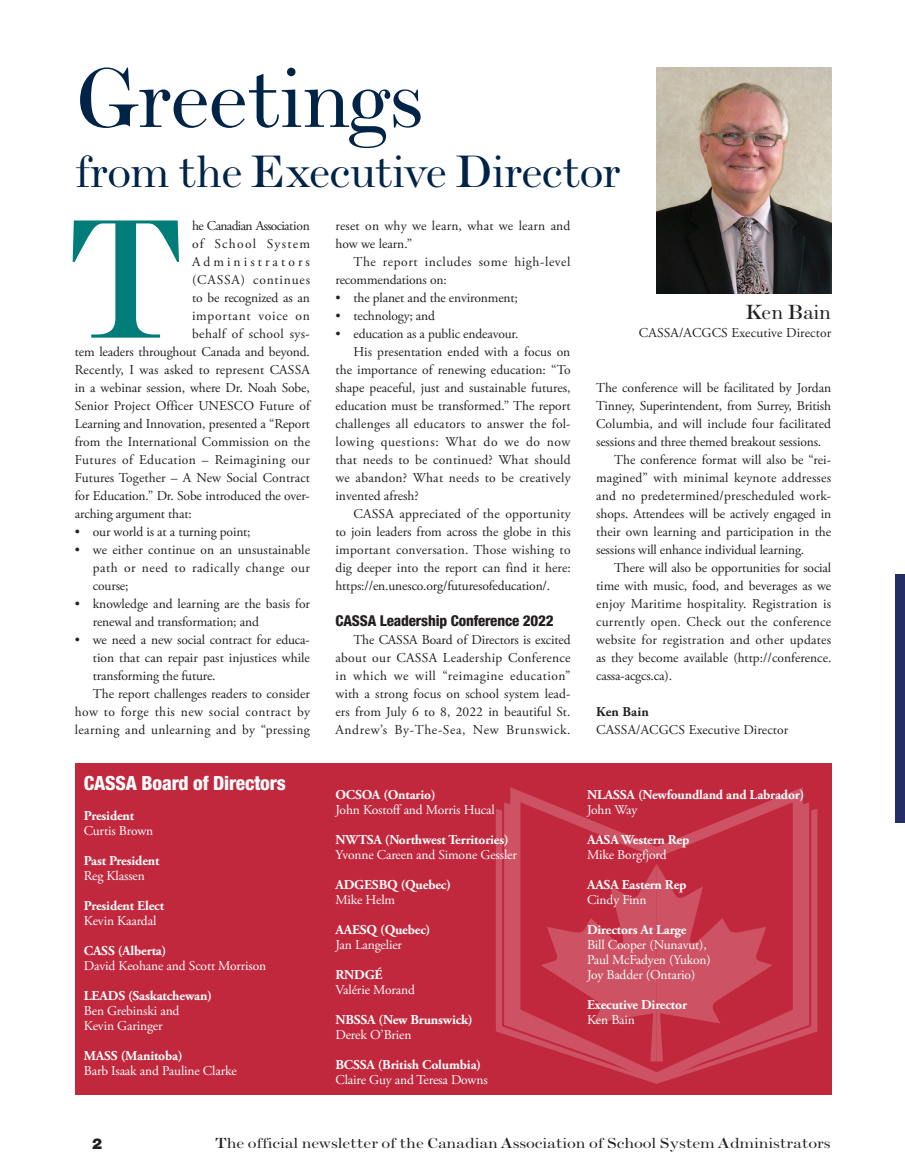
<style>
.page{position:relative;width:905px;height:1175px;background:#fff}
.page>*{position:absolute;margin:0;border:0;box-sizing:border-box;transform-origin:0 0}
.t1{font:173.7px "Scotch Roman";color:#007d79}
.feature_head{font:87px "Scotch Roman";letter-spacing:-.02em;color:#002447}
.feature_head-2{font:46.5px "Scotch Roman";letter-spacing:-.02em;color:#002447}
.message_names{font:21px "Scotch Roman";letter-spacing:-.01em;color:#231f20}
.t2{font:800 condensed 19.5px "Helvetica Neue";letter-spacing:-.01em;color:#fff}
.t3{font:15px "Scotch Roman";letter-spacing:-.01em;color:#231f20;scale:1.15 1}
.subheads{font:800 condensed 15px "Helvetica Neue";letter-spacing:-.01em;color:#231f20}
.t4{font:900 15px "Helvetica Neue";color:#231f20}
.t5{font:13.5px/18px "Adobe Garamond Pro";color:#231f20;text-align:justify}
.t6{font:13.5px/15px "Adobe Garamond Pro";letter-spacing:-.01em;color:#fff}
.t7{font:700 13.5px "Adobe Garamond Pro";letter-spacing:-.01em;color:#fff}
.t8{font:13.5px "Adobe Garamond Pro";letter-spacing:.03em;color:#231f20}
.t9{font:13.5px/18px "Adobe Garamond Pro";letter-spacing:.045em;color:#231f20}
.t10{font:13.5px "Adobe Garamond Pro";letter-spacing:-.05em;color:#231f20}
.t11{font:13.5px "Adobe Garamond Pro";letter-spacing:.06em;color:#231f20}
.t12{font:13.5px "Adobe Garamond Pro";letter-spacing:.055em;color:#231f20}
.t13{font:13.5px "Adobe Garamond Pro";letter-spacing:.095em;color:#231f20}
.t14{font:13.5px "Adobe Garamond Pro";letter-spacing:.23em;color:#231f20}
.t15{font:700 13.5px "Adobe Garamond Pro";letter-spacing:.01em;color:#231f20}
</style>
<div class="page">
<div style="left:896px;top:573px;width:8px;height:249px;background:#242d64"></div>
<div style="left:75px;top:763px;width:756px;height:331px;background:#c1283d"></div>
<svg style="left:496px;top:802px;width:321px;height:234px;fill:#cd5263"></svg>
<svg style="left:510px;top:787px;width:293px;height:296px"></svg>
<svg style="left:540px;top:863px;width:232px;height:198px"></svg>
<img style="left:656px;top:68px;width:175px;height:225px">
<p class="feature_head" style="left:75px;top:47px;width:350px">Greetings</p>
<p class="feature_head-2" style="left:75px;top:144px;width:547px">from the Executive Director</p>
<p class="t10" style="left:192px;top:217px;width:119px">he Canadian Association</p>
<p class="t13" style="left:192px;top:235px;width:119px">of School System</p>
<p class="t14" style="left:192px;top:253px;width:119px">Administrators</p>
<p class="t11" style="left:192px;top:271px;width:119px">(CASSA) continues</p>
<p class="t5" style="left:192px;top:289px;width:119px">to be recognized as an</p>
<p class="t12" style="left:192px;top:307px;width:119px">important voice on</p>
<p class="t8" style="left:192px;top:325px;width:119px">behalf of school sys-</p>
<p class="t5" style="left:75px;top:343px;width:236px">tem leaders throughout Canada and beyond.</p>
<p class="t5" style="left:75px;top:361px;width:236px">Recently, I was asked to represent CASSA</p>
<p class="t5" style="left:75px;top:379px;width:236px">in a webinar session, where Dr. Noah Sobe,</p>
<p class="t5" style="left:75px;top:397px;width:237px">Senior Project Officer UNESCO Future of</p>
<p class="t5" style="left:75px;top:415px;width:237px">Learning and Innovation, presented a “Report</p>
<p class="t5" style="left:75px;top:433px;width:237px">from the International Commission on the</p>
<p class="t8" style="left:75px;top:451px;width:237px">Futures of Education – Reimagining our</p>
<p class="t5" style="left:75px;top:469px;width:237px">Futures Together – A New Social Contract</p>
<p class="t5" style="left:75px;top:487px;width:237px">for Education.” Dr. Sobe introduced the over-</p>
<p class="t5" style="left:75px;top:505px;width:118px">arching argument that:</p>
<p class="t5" style="left:75px;top:523px;width:177px">• our world is at a turning point;</p>
<p class="t5" style="left:93px;top:541px;width:219px;text-indent:-18px">• we either continue on an unsustainable path or need to radically change our course;</p>
<p class="t5" style="left:93px;top:595px;width:219px;text-indent:-18px">• knowledge and learning are the basis for renewal and transformation; and</p>
<p class="t5" style="left:93px;top:631px;width:219px;text-indent:-18px">• we need a new social contract for educa&shy;tion that can repair past injustices while transforming the future.</p>
<p class="t5" style="left:75px;top:685px;width:237px;text-indent:18px">The report challenges readers to consider how to forge this new social contract by learning and unlearning and by “pressing</p>
<p class="t1" style="left:66px;top:179px;width:121px">T</p>
<p class="t2" style="left:84px;top:770px;width:203px">CASSA Board of Directors</p>
<p class="t7" style="left:84px;top:807px;width:52px">President</p>
<p class="t6" style="left:84px;top:823px;width:71px">Curtis Brown</p>
<p class="t7" style="left:84px;top:852px;width:77px">Past President</p>
<p class="t6" style="left:84px;top:868px;width:62px">Reg Klassen</p>
<p class="t7" style="left:84px;top:897px;width:82px">President Elect</p>
<p class="t6" style="left:84px;top:913px;width:74px">Kevin Kaardal</p>
<p class="t7" style="left:84px;top:942px;width:84px">CASS (Alberta)</p>
<p class="t6" style="left:84px;top:958px;width:184px">David Keohane and Scott Morrison</p>
<p class="t7" style="left:84px;top:987px;width:130px">LEADS (Saskatchewan)</p>
<p class="t6" style="left:84px;top:1003px;width:97px">Ben Grebinski and<br>Kevin Garinger</p>
<p class="t7" style="left:84px;top:1047px;width:100px">MASS (Manitoba)</p>
<p class="t6" style="left:84px;top:1063px;width:154px">Barb Isaak and Pauline Clarke</p>
<p class="t5" style="left:335px;top:217px;width:236px">reset on why we learn, what we learn and how we learn.”</p>
<p class="t9" style="left:335px;top:253px;width:236px;text-indent:18px">The report includes some high-level recommendations on:</p>
<p class="t5" style="left:335px;top:289px;width:184px">• the planet and the environment;</p>
<p class="t5" style="left:335px;top:307px;width:101px">• technology; and</p>
<p class="t5" style="left:335px;top:325px;width:184px">• education as a public endeavour.</p>
<p class="t5" style="left:335px;top:343px;width:237px;text-indent:18px">His presentation ended with a focus on the importance of renewing education: “To shape peaceful, just and sustainable futures, education must be transformed.” The report challenges all educators to answer the fol&shy;lowing questions: What do we do now that needs to be continued? What should we abandon? What needs to be creatively invented afresh?</p>
<p class="t5" style="left:335px;top:505px;width:237px;text-indent:18px">CASSA appreciated of the opportunity to join leaders from across the globe in this important conversation. Those wishing to dig deeper into the report can find it here: https://en.unesco.org/futuresofeducation/.</p>
<p class="subheads" style="left:335px;top:611px;width:220px">CASSA Leadership Conference 2022</p>
<p class="t5" style="left:335px;top:631px;width:237px;text-indent:18px">The CASSA Board of Directors is excited about our CASSA Leadership Conference in which we will “reimagine education” with a strong focus on school system lead&shy;ers from July 6 to 8, 2022 in beautiful St.<br>Andrew’s By-The-Sea, New Brunswick.</p>
<p class="message_names" style="left:744px;top:300px;width:88px">Ken Bain</p>
<p class="t5" style="left:639px;top:324px;width:194px">CASSA/ACGCS Executive Director</p>
<p class="t5" style="left:596px;top:379px;width:236px">The conference will be facilitated by Jordan Tinney, Superintendent, from Surrey, British Columbia, and will include four facilitated sessions and three themed breakout sessions.</p>
<p class="t5" style="left:596px;top:451px;width:237px;text-indent:18px">The conference format will also be “rei&shy;magined” with minimal keynote addresses and no predetermined/prescheduled work&shy;shops. Attendees will be actively engaged in their own learning and participation in the sessions will enhance individual learning.</p>
<p class="t5" style="left:596px;top:559px;width:237px;text-indent:18px">There will also be opportunities for social time with music, food, and beverages as we enjoy Maritime hospitality. Registration is currently open. Check out the conference website for registration and other updates as they become available (http://conference. cassa-acgcs.ca).</p>
<p class="t15" style="left:596px;top:703px;width:54px">Ken Bain</p>
<p class="t5" style="left:596px;top:721px;width:194px">CASSA/ACGCS Executive Director</p>
<p class="t7" style="left:335px;top:786px;width:102px">OCSOA (Ontario)</p>
<p class="t6" style="left:335px;top:802px;width:161px">John Kostoff and Morris Hucal</p>
<p class="t7" style="left:335px;top:831px;width:175px">NWTSA (Northwest Territories)</p>
<p class="t6" style="left:335px;top:847px;width:183px">Yvonne Careen and Simone Gessler</p>
<p class="t7" style="left:335px;top:876px;width:117px">ADGESBQ (Quebec)</p>
<p class="t6" style="left:335px;top:892px;width:61px">Mike Helm</p>
<p class="t7" style="left:335px;top:921px;width:97px">AAESQ (Quebec)</p>
<p class="t6" style="left:335px;top:937px;width:68px">Jan Langelier</p>
<p class="t7" style="left:335px;top:966px;width:49px">RNDGÉ</p>
<p class="t6" style="left:335px;top:982px;width:81px">Valérie Morand</p>
<p class="t7" style="left:335px;top:1011px;width:139px">NBSSA (New Brunswick)</p>
<p class="t6" style="left:335px;top:1027px;width:78px">Derek O’Brien</p>
<p class="t7" style="left:335px;top:1056px;width:147px">BCSSA (British Columbia)</p>
<p class="t6" style="left:335px;top:1072px;width:154px">Claire Guy and Teresa Downs</p>
<p class="t7" style="left:587px;top:786px;width:219px">NLASSA (Newfoundland and Labrador)</p>
<p class="t6" style="left:587px;top:802px;width:52px">John Way</p>
<p class="t7" style="left:587px;top:831px;width:104px">AASA Western Rep</p>
<p class="t6" style="left:587px;top:847px;width:81px">Mike Borgfjord</p>
<p class="t7" style="left:587px;top:876px;width:101px">AASA Eastern Rep</p>
<p class="t6" style="left:587px;top:892px;width:61px">Cindy Finn</p>
<p class="t7" style="left:587px;top:921px;width:101px">Directors At Large</p>
<p class="t6" style="left:587px;top:937px;width:125px">Bill Cooper (Nunavut),<br>Paul McFadyen (Yukon)</p>
<p class="t6" style="left:587px;top:967px;width:110px">Joy Badder (Ontario)</p>
<p class="t7" style="left:587px;top:996px;width:101px">Executive Director</p>
<p class="t6" style="left:587px;top:1012px;width:49px">Ken Bain</p>
<p class="t4" style="left:92px;top:1134px;width:12px">2</p>
<p class="t3" style="left:215px;top:1134px;width:537px">The official newsletter of the Canadian Association of School System Administrators</p>
</div>
